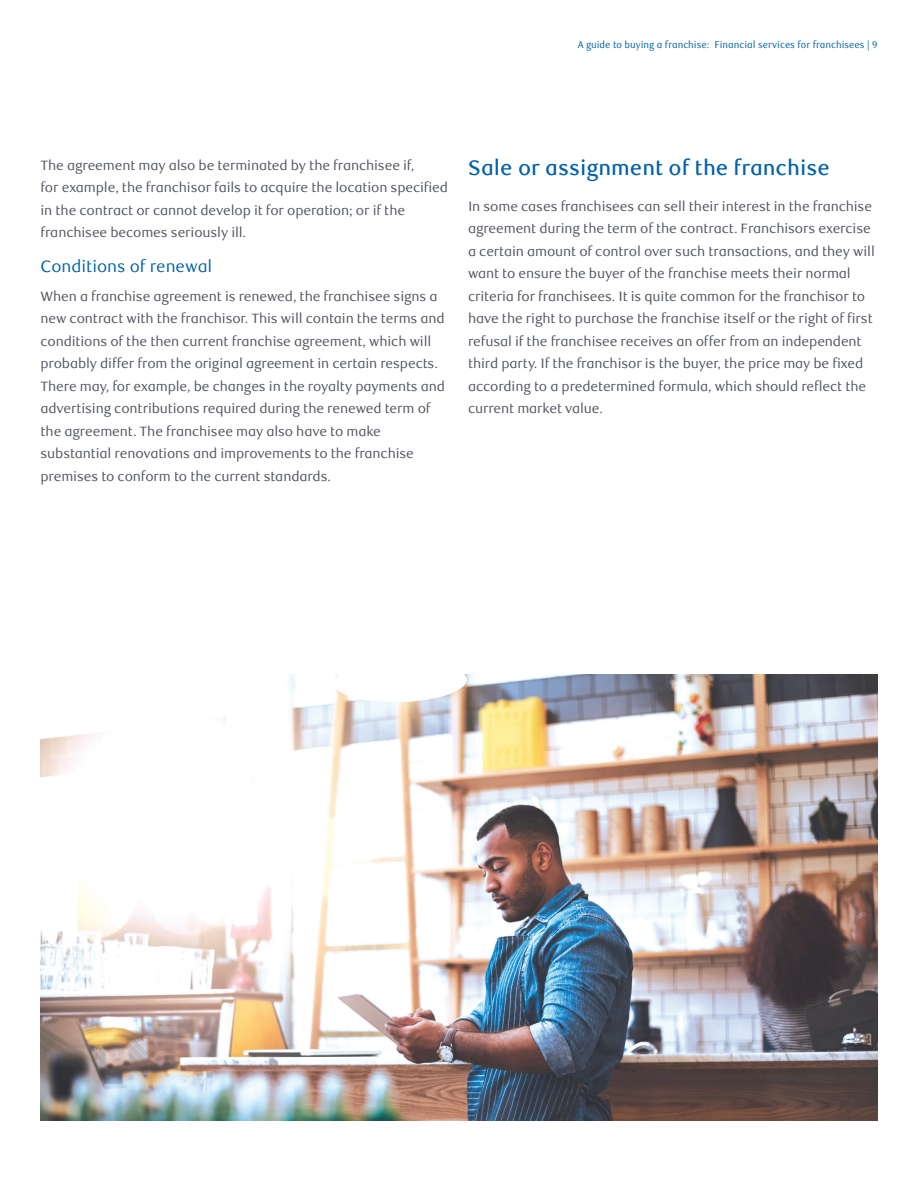
<style>
.page{position:relative;width:918px;height:1188px;background:#fff}
.page>*{position:absolute;margin:0;border:0;box-sizing:border-box;transform-origin:0 0}
.subhead_-_level_1{font:500 21px "RBC Text";color:#0161aa}
.subhead___level_2{font:16.5px "RBC Text";color:#0161aa}
.body{font:13.5px/22.5px "RBC Text";letter-spacing:-.01em;color:#4e535c}
.t1{font:9.75px "RBC Text Cond";color:#0161aa}
</style>
<div class="page">
<img style="left:40px;top:674px;width:837px;height:446px">
<p class="t1" style="left:578px;top:38px;width:301px">A guide to buying a franchise: Financial services for franchisees | 9</p>
<p class="body" style="left:40px;top:154px;width:409px">The agreement may also be terminated by the franchisee if,<br>for example, the franchisor fails to acquire the location specified in the contract or cannot develop it for operation; or if the franchisee becomes seriously ill.</p>
<p class="subhead___level_2" style="left:40px;top:256px;width:173px">Conditions of renewal</p>
<p class="body" style="left:40px;top:285px;width:406px">When a franchise agreement is renewed, the franchisee signs a new contract with the franchisor. This will contain the terms and conditions of the then current franchise agreement, which will probably differ from the original agreement in certain respects.<br>There may, for example, be changes in the royalty payments and advertising contributions required during the renewed term of the agreement. The franchisee may also have to make substantial renovations and improvements to the franchise premises to conform to the current standards.</p>
<p class="subhead_-_level_1" style="left:468px;top:155px;width:363px">Sale or assignment of the franchise</p>
<p class="body" style="left:468px;top:195px;width:408px">In some cases franchisees can sell their interest in the franchise agreement during the term of the contract. Franchisors exercise a certain amount of control over such transactions, and they will want to ensure the buyer of the franchise meets their normal criteria for franchisees. It is quite common for the franchisor to have the right to purchase the franchise itself or the right of first refusal if the franchisee receives an offer from an independent third party. If the franchisor is the buyer, the price may be fixed according to a predetermined formula, which should reflect the current market value.</p>
</div>
